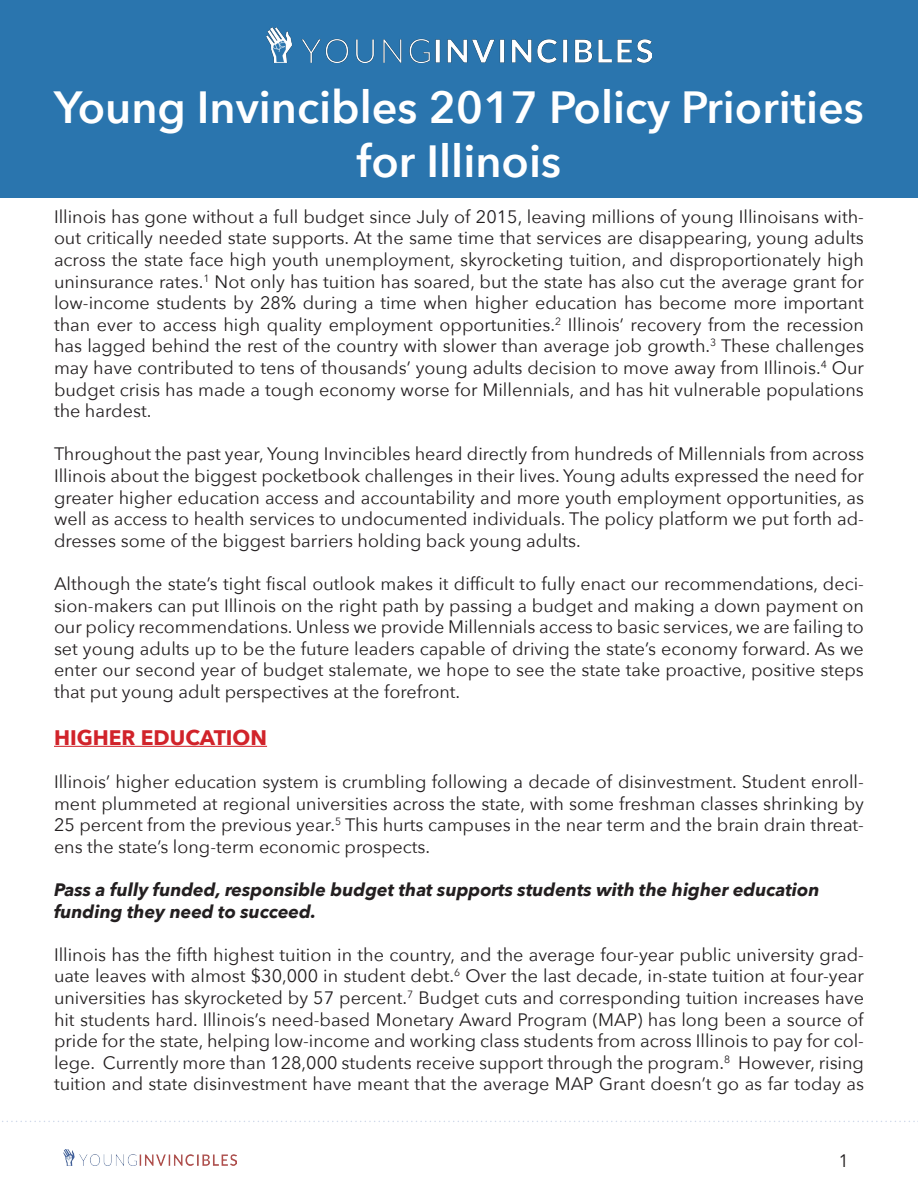
<style>
.page{position:relative;width:918px;height:1188px;background:#fff}
.page>*{position:absolute;margin:0;border:0;box-sizing:border-box;transform-origin:0 0}
.t1{font:600 45px/54px "Avenir Next";color:#fff;text-align:center}
.Section_Header{font:700 21px "Avenir Next";color:#d1232a}
.Subsection_Header{font:18px/21.6px "Avenir Next";color:#231f20;text-align:justify}
.Subsection_Header-2{font:italic 700 18px/21.6px "Avenir Next";color:#231f20}
</style>
<div class="page">
<svg style="left:2px;top:1121px;width:916px;height:1px"></svg>
<img style="left:63px;top:1149px;width:173px;height:16px">
<hr style="left:54px;top:746px;width:213px;height:1px;background:#d1232a">
<div style="left:0;top:0;width:918px;height:198px;background:#2a75ae"></div>
<img style="left:266px;top:27px;width:386px;height:36px">
<p class="t1" style="left:54px;top:79px;width:811px">Young Invincibles 2017 Policy Priorities for Illinois</p>
<p class="Subsection_Header" style="left:54px;top:205px;width:812px">Illinois has gone without a full budget since July of 2015, leaving millions of young Illinoisans with&shy;out critically needed state supports. At the same time that services are disappearing, young adults across the state face high youth unemployment, skyrocketing tuition, and disproportionately high uninsurance rates.<sup>1</sup> Not only has tuition has soared, but the state has also cut the average grant for low-income students by 28% during a time when higher education has become more important than ever to access high quality employment opportunities.<sup>2</sup> Illinois’ recovery from the recession has lagged behind the rest of the country with slower than average job growth.<sup>3</sup> These challenges may have contributed to tens of thousands’ young adults decision to move away from Illinois.<sup>4</sup> Our budget crisis has made a tough economy worse for Millennials, and has hit vulnerable populations the hardest.</p>
<p class="Subsection_Header" style="left:54px;top:443px;width:812px">Throughout the past year, Young Invincibles heard directly from hundreds of Millennials from across Illinois about the biggest pocketbook challenges in their lives. Young adults expressed the need for greater higher education access and accountability and more youth employment opportunities, as well as access to health services to undocumented individuals. The policy platform we put forth ad&shy;dresses some of the biggest barriers holding back young adults.</p>
<p class="Subsection_Header" style="left:54px;top:572px;width:812px">Although the state’s tight fiscal outlook makes it difficult to fully enact our recommendations, deci&shy;sion-makers can put Illinois on the right path by passing a budget and making a down payment on our policy recommendations. Unless we provide Millennials access to basic services, we are failing to set young adults up to be the future leaders capable of driving the state’s economy forward. As we enter our second year of budget stalemate, we hope to see the state take proactive, positive steps that put young adult perspectives at the forefront.</p>
<p class="Section_Header" style="left:54px;top:719px;width:215px">HIGHER EDUCATION</p>
<p class="Subsection_Header" style="left:54px;top:770px;width:812px">Illinois’ higher education system is crumbling following a decade of disinvestment. Student enroll&shy;ment plummeted at regional universities across the state, with some freshman classes shrinking by 25 percent from the previous year.<sup>5</sup> This hurts campuses in the near term and the brain drain threat&shy;ens the state’s long-term economic prospects.</p>
<p class="Subsection_Header-2" style="left:54px;top:879px;width:767px">Pass a fully funded, responsible budget that supports students with the higher education funding they need to succeed.</p>
<p class="Subsection_Header" style="left:54px;top:943px;width:812px">Illinois has the fifth highest tuition in the country, and the average four-year public university grad&shy;uate leaves with almost $30,000 in student debt.<sup>6</sup> Over the last decade, in-state tuition at four-year universities has skyrocketed by 57 percent.<sup>7</sup> Budget cuts and corresponding tuition increases have hit students hard. Illinois’s need-based Monetary Award Program (MAP) has long been a source of pride for the state, helping low-income and working class students from across Illinois to pay for col&shy;lege. Currently more than 128,000 students receive support through the program.<sup>8</sup> However, rising tuition and state disinvestment have meant that the average MAP Grant doesn’t go as far today as</p>
<p class="Subsection_Header" style="left:839px;top:1149px;width:12px">1</p>
</div>
